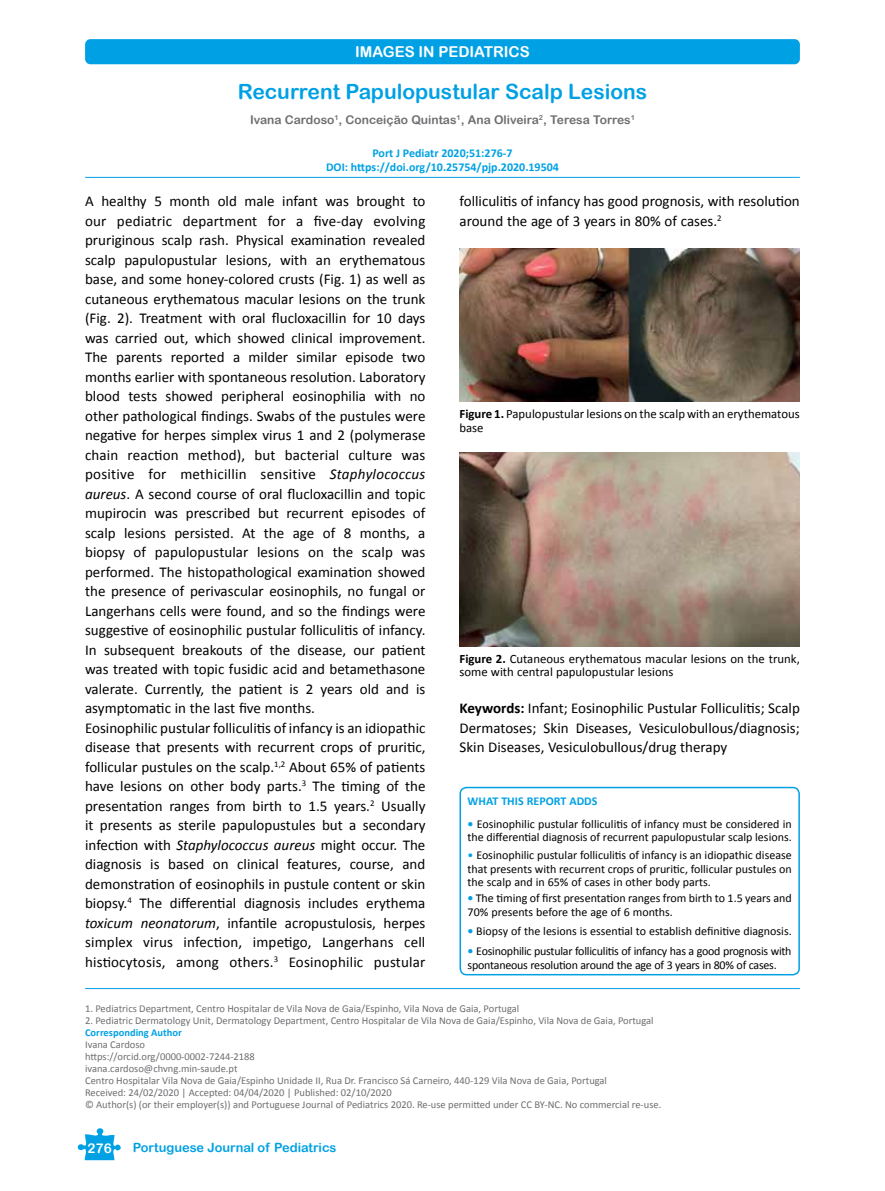
<style>
.page{position:relative;width:885px;height:1191px;background:#fff}
.page>*{position:absolute;margin:0;border:0;box-sizing:border-box;transform-origin:0 0}
.t1{font:21px "Arial Rounded MT Bold";color:#00a1e4}
.t2{font:15px/19.5px "Calibri";color:#000}
.t3{font:15px "Arial Rounded MT Bold";color:#fff}
.t4{font:13.5px "Arial Rounded MT Bold";color:#fff}
.t5{font:12.75px/13.5px "Calibri";color:#000}
.t6{font:12.75px "Arial Rounded MT Bold";color:#00a1e4}
.t7{font:12px/13.5px "Calibri";color:#000}
.t8{font:12px/13.5px "Calibri";letter-spacing:-.02em;color:#000}
.t9{font:700 12px/14.4px "Calibri";color:#00a1e4;text-align:center}
.t10{font:12px "Arial Rounded MT Bold";color:#6d6e71}
.t11{font:10.5px/12px "Calibri";color:#6d6e71}
.t12{font:700 10.5px "Calibri";color:#00a1e4}
.s1{font-style:italic}
.s2{font-weight:700}
.s3{font-weight:700;color:#00a1e4}
.s4{color:#00a1e4}
</style>
<div class="page">
<div style="left:85px;top:39px;width:714px;height:25px;background:#00a1e4;border-radius:5px"></div>
<svg style="left:77px;top:1128px;width:44px;height:32px"></svg>
<div style="left:459px;top:786px;width:340px;height:189px;border:2px solid #00a1e4;border-radius:6px"></div>
<hr style="left:85px;top:177px;width:714px;height:1px;background:#00a1e4">
<hr style="left:85px;top:988px;width:714px;height:1px;background:#00a1e4">
<img style="left:459px;top:248px;width:340px;height:153px">
<img style="left:459px;top:453px;width:340px;height:193px">
<p class="t3" style="left:355px;top:43px;width:176px">IMAGES IN PEDIATRICS</p>
<h1 class="t1" style="left:238px;top:79px;width:411px">Recurrent Papulopustular Scalp Lesions</h1>
<p class="t10" style="left:250px;top:112px;width:386px">Ivana Cardoso<sup>1</sup>, Conceição Quintas<sup>1</sup>, Ana Oliveira<sup>2</sup>, Teresa Torres<sup>1</sup></p>
<p class="t9" style="left:326px;top:145px;width:234px">Port J Pediatr 2020;51:276-7<br>DOI: https://doi.org/10.25754/pjp.2020.19504</p>
<p class="t2" style="left:85px;top:191px;width:342px">A healthy 5 month old male infant was brought to our pediatric department for a five-day evolving pruriginous scalp rash. Physical examination revealed scalp papulopustular lesions, with an erythematous base, and some honey-colored crusts (Fig. 1) as well as cutaneous erythematous macular lesions on the trunk (Fig. 2). Treatment with oral flucloxacillin for 10 days was carried out, which showed clinical improvement.<br>The parents reported a milder similar episode two months earlier with spontaneous resolution. Laboratory blood tests showed peripheral eosinophilia with no other pathological findings. Swabs of the pustules were negative for herpes simplex virus 1 and 2 (polymerase chain reaction method), but bacterial culture was positive for methicillin sensitive <span class="s1">Staphylococcus aureus</span>. A second course of oral flucloxacillin and topic mupirocin was prescribed but recurrent episodes of scalp lesions persisted. At the age of 8 months, a biopsy of papulopustular lesions on the scalp was performed. The histopathological examination showed the presence of perivascular eosinophils, no fungal or Langerhans cells were found, and so the findings were suggestive of eosinophilic pustular folliculitis of infancy.<br>In subsequent breakouts of the disease, our patient was treated with topic fusidic acid and betamethasone valerate. Currently, the patient is 2 years old and is asymptomatic in the last five months.<br>Eosinophilic pustular folliculitis of infancy is an idiopathic disease that presents with recurrent crops of pruritic, follicular pustules on the scalp.<sup>1,2</sup> About 65% of patients have lesions on other body parts.<sup>3</sup> The timing of the presentation ranges from birth to 1.5 years.<sup>2</sup> Usually it presents as sterile papulopustules but a secondary infection with <span class="s1">Staphylococcus aureus</span> might occur. The diagnosis is based on clinical features, course, and demonstration of eosinophils in pustule content or skin biopsy.<sup>4</sup> The differential diagnosis includes erythema <span class="s1">toxicum neonatorum</span>, infantile acropustulosis, herpes simplex virus infection, impetigo, Langerhans cell histiocytosis, among others.<sup>3</sup> Eosinophilic pustular</p>
<p class="t2" style="left:459px;top:191px;width:342px">folliculitis of infancy has good prognosis, with resolution around the age of 3 years in 80% of cases.<sup>2</sup></p>
<p class="t5" style="left:459px;top:407px;width:342px"><span class="s2">Figure 1.</span> Papulopustular lesions on the scalp with an erythematous base</p>
<p class="t5" style="left:459px;top:651px;width:342px"><span class="s2">Figure 2.</span> Cutaneous erythematous macular lesions on the trunk, some with central papulopustular lesions</p>
<p class="t2" style="left:459px;top:698px;width:342px;text-align:justify"><span class="s2">Keywords:</span> Infant; Eosinophilic Pustular Folliculitis; Scalp Dermatoses; Skin Diseases, Vesiculobullous/diagnosis; Skin Diseases, Vesiculobullous/drug therapy</p>
<p class="t9" style="left:467px;top:793px;width:131px">WHAT THIS REPORT ADDS</p>
<p class="t7" style="left:467px;top:816px;width:325px"><span class="s3">•</span> Eosinophilic pustular folliculitis of infancy must be considered in the differential diagnosis of recurrent papulopustular scalp lesions.</p>
<p class="t7" style="left:467px;top:848px;width:325px;text-align:justify"><span class="s4">•</span> Eosinophilic pustular folliculitis of infancy is an idiopathic disease that presents with recurrent crops of pruritic, follicular pustules on the scalp and in 65% of cases in other body parts.</p>
<p class="t7" style="left:467px;top:891px;width:325px"><span class="s3">•</span> The timing of first presentation ranges from birth to 1.5 years and<br>70% presents before the age of 6 months.</p>
<p class="t7" style="left:467px;top:923px;width:325px"><span class="s3">•</span> Biopsy of the lesions is essential to establish definitive diagnosis.</p>
<p class="t8" style="left:467px;top:944px;width:325px"><span class="s3">•</span> Eosinophilic pustular folliculitis of infancy has a good prognosis with spontaneous resolution around the age of 3 years in 80% of cases.</p>
<p class="t11" style="left:85px;top:1002px;width:435px">1. Pediatrics Department, Centro Hospitalar de Vila Nova de Gaia/Espinho, Vila Nova de Gaia, Portugal</p>
<p class="t11" style="left:85px;top:1014px;width:570px">2. Pediatric Dermatology Unit, Dermatology Department, Centro Hospitalar de Vila Nova de Gaia/Espinho, Vila Nova de Gaia, Portugal</p>
<p class="t12" style="left:85px;top:1026px;width:98px">Corresponding Author</p>
<p class="t11" style="left:85px;top:1038px;width:577px">Ivana Cardoso<br>https://orcid.org/0000-0002-7244-2188<br>ivana.cardoso@chvng.min-saude.pt<br>Centro Hospitalar Vila Nova de Gaia/Espinho Unidade II, Rua Dr. Francisco Sá Carneiro, 440-129 Vila Nova de Gaia, Portugal<br>Received: 24/02/2020 | Accepted: 04/04/2020 | Published: 02/10/2020<br>© Author(s) (or their employer(s)) and Portuguese Journal of Pediatrics 2020. Re-use permitted under CC BY-NC. No commercial re-use.</p>
<p class="t4" style="left:88px;top:1139px;width:26px">276</p>
<p class="t6" style="left:133px;top:1140px;width:205px">Portuguese Journal of Pediatrics</p>
</div>
